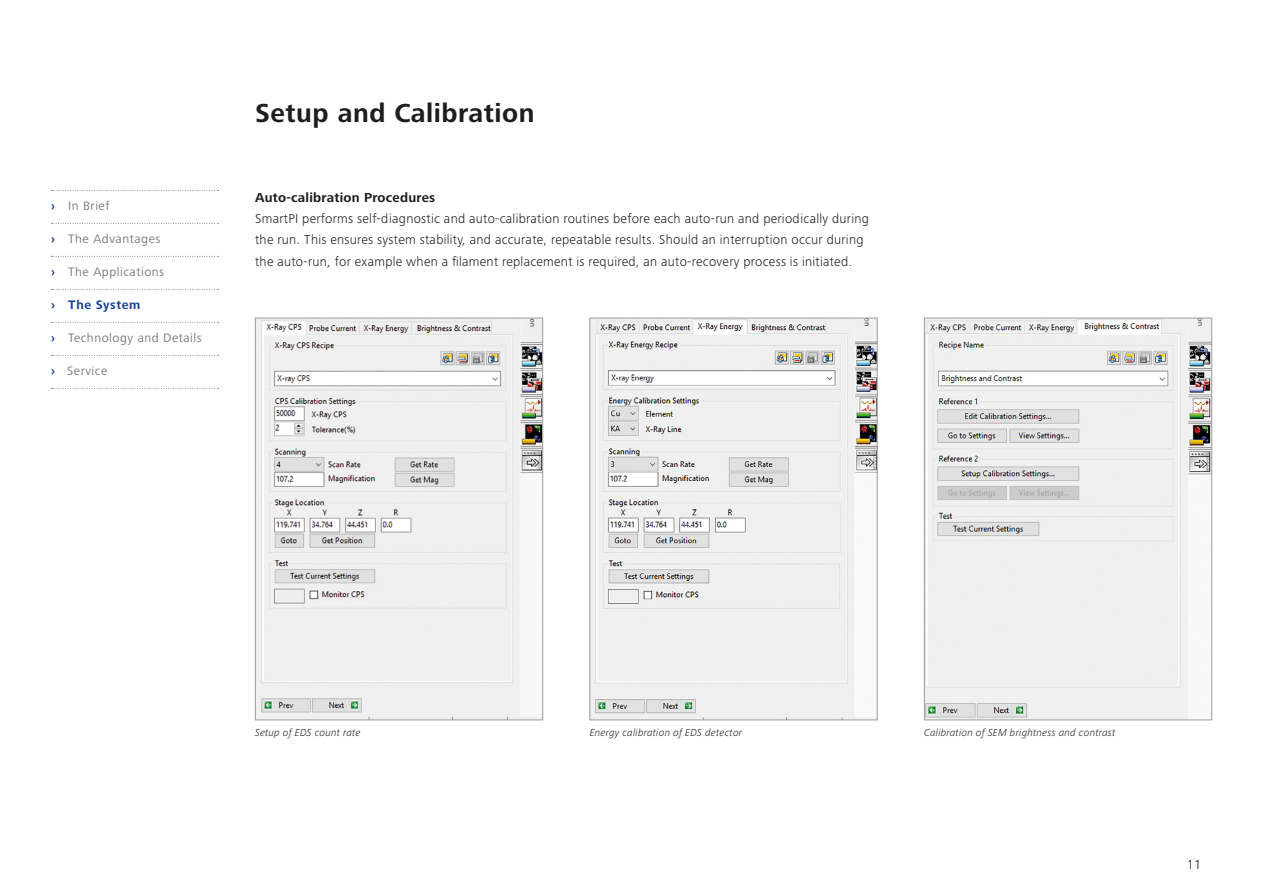
<style>
.page{position:relative;width:1263px;height:893px;background:#fff}
.page>*{position:absolute;margin:0;border:0;box-sizing:border-box;transform-origin:0 0}
.t1{font:700 27px "Zeiss Frutiger Next Pro";letter-spacing:.02em;color:#1d1d1b}
.t2{font:300 13.5px/21.3px "Zeiss Frutiger Next Pro";letter-spacing:.02em;color:#1d1d1b}
.t3{font:700 13.5px "Zeiss Frutiger Next Pro";letter-spacing:.02em;color:#1d1d1b}
.t4{font:12.75px "Zeiss Frutiger Next Pro";letter-spacing:.04em;color:#7c7b7b}
.t5{font:700 12.75px "Zeiss Frutiger Next Pro";letter-spacing:.04em;color:#164194}
.t6{font:italic 300 10.5px "Zeiss Frutiger Next Pro";letter-spacing:.02em;color:#1d1d1b}
.s1{font-weight:700;color:#164194}
</style>
<div class="page">
<img style="left:257px;top:320px;width:284px;height:398px">
<div style="left:255px;top:318px;width:288px;height:402px;border:1px solid #9d9d9c"></div>
<img style="left:592px;top:320px;width:283px;height:398px">
<div style="left:590px;top:318px;width:287px;height:402px;border:1px solid #9d9d9c"></div>
<img style="left:926px;top:320px;width:284px;height:398px">
<div style="left:924px;top:318px;width:288px;height:402px;border:1px solid #9d9d9c"></div>
<svg style="left:51px;top:190px;width:168px;height:1px"></svg>
<svg style="left:51px;top:223px;width:168px;height:1px"></svg>
<svg style="left:51px;top:256px;width:168px;height:1px"></svg>
<svg style="left:51px;top:289px;width:168px;height:1px"></svg>
<svg style="left:51px;top:322px;width:168px;height:1px"></svg>
<svg style="left:51px;top:355px;width:168px;height:1px"></svg>
<svg style="left:51px;top:388px;width:168px;height:1px"></svg>
<p class="t4" style="left:51px;top:199px;width:60px"><span class="s1">›</span> In Brief</p>
<p class="t4" style="left:51px;top:232px;width:111px"><span class="s1">›</span> The Advantages</p>
<p class="t4" style="left:51px;top:265px;width:115px"><span class="s1">›</span> The Applications</p>
<p class="t5" style="left:51px;top:298px;width:91px">› The System</p>
<p class="t4" style="left:51px;top:331px;width:152px"><span class="s1">›</span> Technology and Details</p>
<p class="t4" style="left:51px;top:364px;width:58px"><span class="s1">›</span> Service</p>
<h1 class="t1" style="left:255px;top:97px;width:281px">Setup and Calibration</h1>
<p class="t3" style="left:255px;top:189px;width:182px">Auto-calibration Procedures</p>
<p class="t2" style="left:255px;top:208px;width:615px">SmartPI performs self-diagnostic and auto-calibration routines before each auto-run and periodically during the run. This ensures system stability, and accurate, repeatable results. Should an interruption occur during the auto-run, for example when a filament replacement is required, an auto-recovery process is initiated.</p>
<p class="t6" style="left:255px;top:727px;width:107px">Setup of EDS count rate</p>
<p class="t6" style="left:924px;top:727px;width:192px">Calibration of SEM brightness and contrast</p>
<p class="t6" style="left:590px;top:727px;width:154px">Energy calibration of EDS detector</p>
<p class="t2" style="left:1187px;top:853px;width:16px">11</p>
</div>
